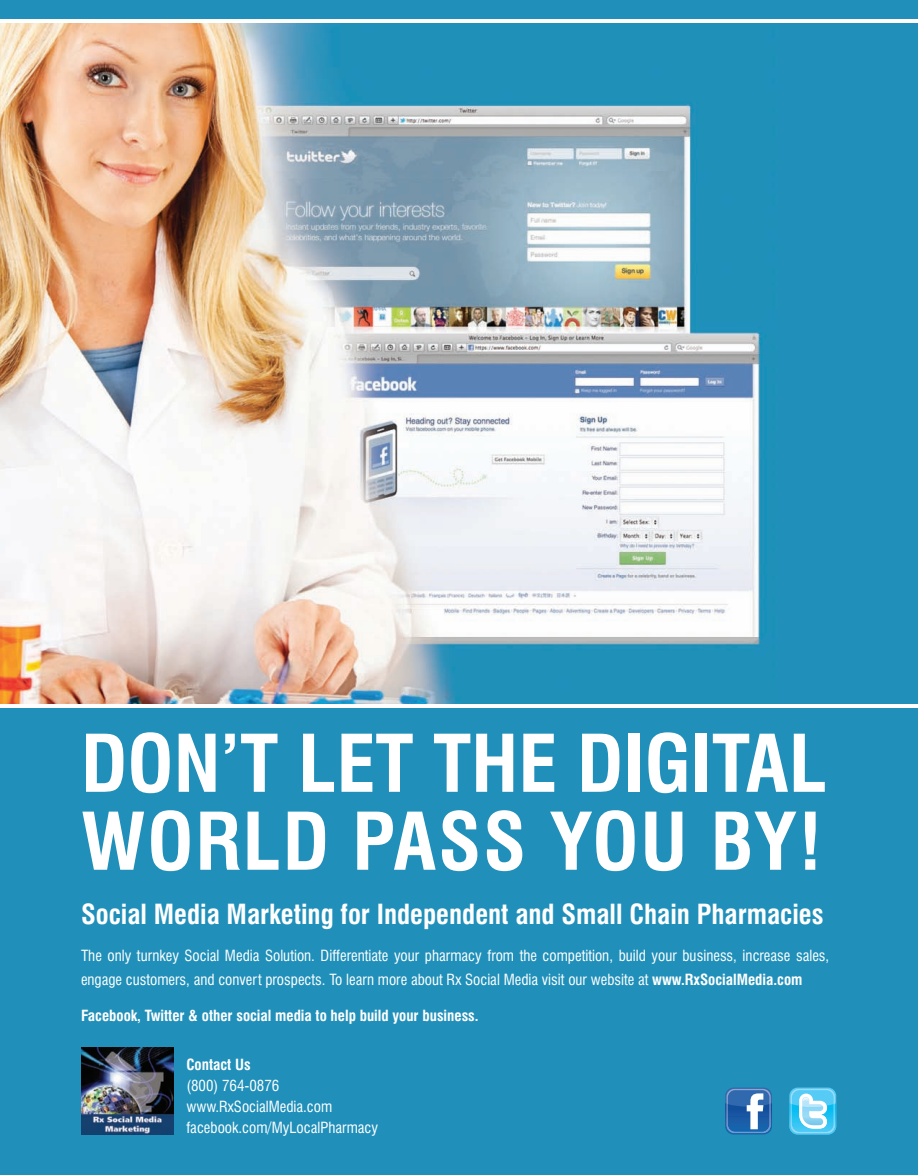
<style>
.page{position:relative;width:918px;height:1175px;background:#fff}
.page>*{position:absolute;margin:0;border:0;box-sizing:border-box;transform-origin:0 0}
.t1{font:700 condensed 77.25px/77.8px "Swiss 721 BT";color:#fff}
.t2{font:700 condensed 27px "Swiss 721 BT";color:#fff}
.t3{font:condensed 15px/21px "Swiss 721 BT";color:#fff}
.t4{font:700 condensed 15px "Swiss 721 BT";color:#fff}
.s1{font-weight:700}
</style>
<div class="page">
<div style="left:0;top:0;width:918px;height:1174px;background:#2090ba"></div>
<img style="left:0;top:23px;width:767px;height:681px">
<hr style="left:0;top:19px;width:918px;height:4px;background:#fff">
<hr style="left:0;top:704px;width:918px;height:4px;background:#fff">
<img style="left:81px;top:1047px;width:93px;height:87px">
<svg style="left:725px;top:1088px;width:47px;height:46px;background:#4d80ba"></svg>
<svg style="left:789px;top:1088px;width:47px;height:46px;background:#7ad5f5"></svg>
<h1 class="t1" style="left:81px;top:725px;width:748px">DON’T LET THE DIGITAL<br>WORLD PASS YOU BY!</h1>
<h2 class="t2" style="left:81px;top:897px;width:744px">Social Media Marketing for Independent and Small Chain Pharmacies</h2>
<p class="t3" style="left:81px;top:943px;width:750px;line-height:24px">The only turnkey Social Media Solution. Differentiate your pharmacy from the competition, build your business, increase sales, engage customers, and convert prospects. To learn more about Rx Social Media visit our website at <span class="s1">www.RxSocialMedia.com</span></p>
<p class="t4" style="left:81px;top:1006px;width:399px">Facebook, Twitter &amp; other social media to help build your business.</p>
<p class="t4" style="left:186px;top:1055px;width:66px">Contact Us</p>
<p class="t3" style="left:186px;top:1075px;width:193px">(800) 764-0876 www.RxSocialMedia.com facebook.com/MyLocalPharmacy</p>
</div>
